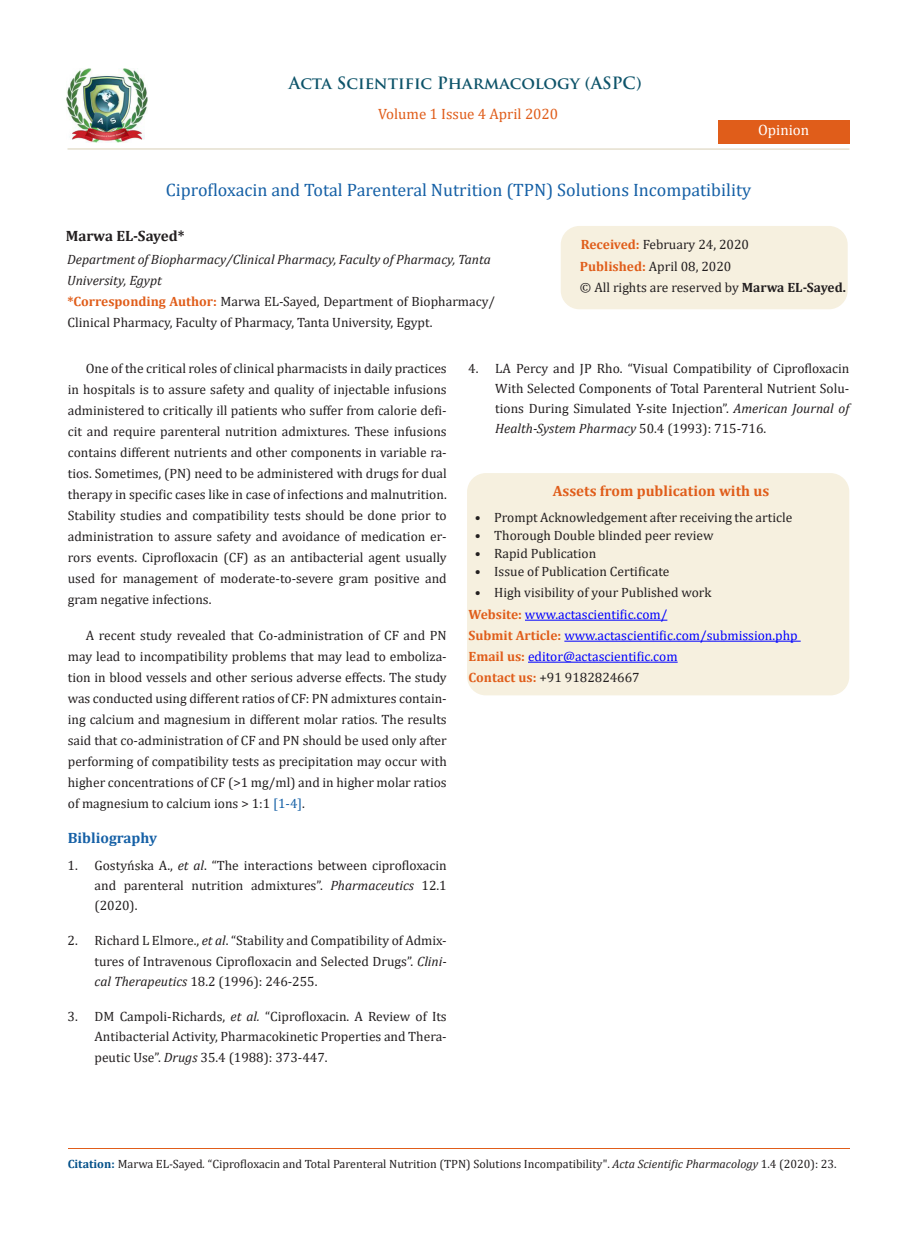
<style>
.page{position:relative;width:917px;height:1260px;background:#fff}
.page>*{position:absolute;margin:0;border:0;box-sizing:border-box;transform-origin:0 0}
.t1{font:18px "Cambria";color:#1560a6}
.t2{font:700 16.5px "Trajan Pro";color:#0e546a}
.t3{font:700 15px "Cambria";color:#e05d1a}
.t4{font:15px "Cambria";color:#e05d1a}
.t5{font:700 15px "Cambria";color:#231f20}
.t6{font:700 15px "Cambria";color:#1560a6}
.t7{font:15px "Cambria";color:#fff}
.t8{font:13.5px/21px "Cambria";color:#231f20;text-align:justify}
.t9{font:13.5px "Cambria";color:#00f}
.t10{font:italic 13.5px/21px "Cambria";color:#231f20}
.t11{font:12px "Cambria";color:#231f20}
.s1{font-weight:700;color:#e05d1a}
.s2{font-weight:700}
.s3{color:#1560a6}
.s4{font-style:italic}
.s5{font-weight:700;color:#035089}
</style>
<div class="page">
<img style="left:67px;top:68px;width:80px;height:74px">
<div style="left:717px;top:120px;width:132px;height:23px;background:#e05d1a"></div>
<div style="left:468px;top:474px;width:380px;height:221px;background:#f6f0df;border-radius:18px"></div>
<div style="left:467px;top:473px;width:382px;height:222px;border:2px solid #f6f0df;border-radius:18px"></div>
<hr style="left:525px;top:620px;width:142px;height:1px;background:#00f">
<hr style="left:564px;top:641px;width:236px;height:1px;background:#00f">
<hr style="left:528px;top:662px;width:149px;height:1px;background:#00f">
<div style="left:561px;top:227px;width:285px;height:82px;background:#f6f0df;border-radius:18px"></div>
<div style="left:560px;top:226px;width:287px;height:83px;border:2px solid #f6f0df;border-radius:18px"></div>
<hr style="left:68px;top:1148px;width:781px;height:1px;background:#e05d1a">
<hr style="left:67px;top:148px;width:782px;height:2px;background:#e5dfce">
<p class="t2" style="left:289px;top:73px;width:354px">Acta Scientific Pharmacology (ASPC)</p>
<p class="t4" style="left:378px;top:105px;width:182px">Volume 1 Issue 4 April 2020</p>
<p class="t7" style="left:758px;top:121px;width:53px">Opinion</p>
<p class="t1" style="left:166px;top:180px;width:587px">Ciprofloxacin and Total Parenteral Nutrition (TPN) Solutions Incompatibility</p>
<p class="t5" style="left:66px;top:226px;width:120px">Marwa EL-Sayed*</p>
<p class="t10" style="left:67px;top:248px;width:425px">Department of Biopharmacy/Clinical Pharmacy, Faculty of Pharmacy, Tanta<br>University, Egypt</p>
<p class="t8" style="left:67px;top:291px;width:429px"><span class="s1">*Corresponding Author:</span> Marwa EL-Sayed, Department of Biopharmacy/<br>Clinical Pharmacy, Faculty of Pharmacy, Tanta University, Egypt.</p>
<p class="t8" style="left:580px;top:233px;width:170px"><span class="s1">Received:</span> February 24, 2020</p>
<p class="t8" style="left:580px;top:256px;width:153px"><span class="s1">Published:</span> April 08, 2020</p>
<p class="t8" style="left:580px;top:277px;width:267px">© All rights are reserved by <span class="s2">Marwa EL-Sayed.</span></p>
<p class="t8" style="left:68px;top:357px;width:380px;text-indent:18px">One of the critical roles of clinical pharmacists in daily practices in hospitals is to assure safety and quality of injectable infusions administered to critically ill patients who suffer from calorie defi&shy;cit and require parenteral nutrition admixtures. These infusions contains different nutrients and other components in variable ra&shy;tios. Sometimes, (PN) need to be administered with drugs for dual therapy in specific cases like in case of infections and malnutrition.<br>Stability studies and compatibility tests should be done prior to administration to assure safety and avoidance of medication er&shy;rors events. Ciprofloxacin (CF) as an antibacterial agent usually used for management of moderate-to-severe gram positive and gram negative infections.</p>
<p class="t8" style="left:68px;top:624px;width:380px;text-indent:18px">A recent study revealed that Co-administration of CF and PN may lead to incompatibility problems that may lead to emboliza&shy;tion in blood vessels and other serious adverse effects. The study was conducted using different ratios of CF: PN admixtures contain&shy;ing calcium and magnesium in different molar ratios. The results said that co-administration of CF and PN should be used only after performing of compatibility tests as precipitation may occur with higher concentrations of CF (&gt;1 mg/ml) and in higher molar ratios of magnesium to calcium ions &gt; 1:1 <span class="s3">[1-4]</span>.</p>
<p class="t6" style="left:68px;top:827px;width:91px">Bibliography</p>
<p class="t8" style="left:94px;top:855px;width:354px;line-height:20.2px;text-indent:-27px">1. Gostyńska A., <span class="s4">et al</span>. “The interactions between ciprofloxacin and parenteral nutrition admixtures”. <span class="s4">Pharmaceutics</span> 12.1 (2020).</p>
<p class="t8" style="left:94px;top:931px;width:354px;line-height:20.2px;text-indent:-27px">2. Richard L Elmore., <span class="s4">et al</span>. “Stability and Compatibility of Admix&shy;tures of Intravenous Ciprofloxacin and Selected Drugs”. <span class="s4">Clini&shy;cal Therapeutics</span> 18.2 (1996): 246-255.</p>
<p class="t8" style="left:94px;top:1006px;width:354px;line-height:20.2px;text-indent:-27px">3. DM Campoli-Richards, <span class="s4">et al.</span> “Ciprofloxacin. A Review of Its Antibacterial Activity, Pharmacokinetic Properties and Thera&shy;peutic Use”. <span class="s4">Drugs</span> 35.4 (1988): 373-447.</p>
<p class="t8" style="left:495px;top:358px;width:355px;line-height:20.2px;text-indent:-27px">4. LA Percy and JP Rho. “Visual Compatibility of Ciprofloxacin With Selected Components of Total Parenteral Nutrient Solu&shy;tions During Simulated Y-site Injection”. <span class="s4">American Journal of Health-System Pharmacy</span> 50.4 (1993): 715-716.</p>
<p class="t3" style="left:552px;top:480px;width:218px">Assets from publication with us</p>
<p class="t8" style="left:474px;top:507px;width:319px">• Prompt Acknowledgement after receiving the article</p>
<p class="t8" style="left:474px;top:525px;width:240px">• Thorough Double blinded peer review</p>
<p class="t8" style="left:474px;top:543px;width:123px">• Rapid Publication</p>
<p class="t8" style="left:474px;top:561px;width:196px">• Issue of Publication Certificate</p>
<p class="t8" style="left:474px;top:582px;width:238px">• High visibility of your Published work</p>
<p class="t9" style="left:468px;top:607px;width:200px"><span class="s1">Website:</span> www.actascientific.com/</p>
<p class="t9" style="left:468px;top:628px;width:330px"><span class="s1">Submit Article:</span> www.actascientific.com/submission.php</p>
<p class="t9" style="left:468px;top:649px;width:210px"><span class="s1">Email us:</span> editor@actascientific.com</p>
<p class="t8" style="left:468px;top:667px;width:173px"><span class="s1">Contact us:</span> +91 9182824667</p>
<p class="t11" style="left:68px;top:1156px;width:770px"><span class="s5">Citation:</span> Marwa EL-Sayed<span class="s4">.</span> “Ciprofloxacin and Total Parenteral Nutrition (TPN) Solutions Incompatibility". <span class="s4">Acta Scientific Pharmacology</span> 1.4 (2020): 23.</p>
</div>
